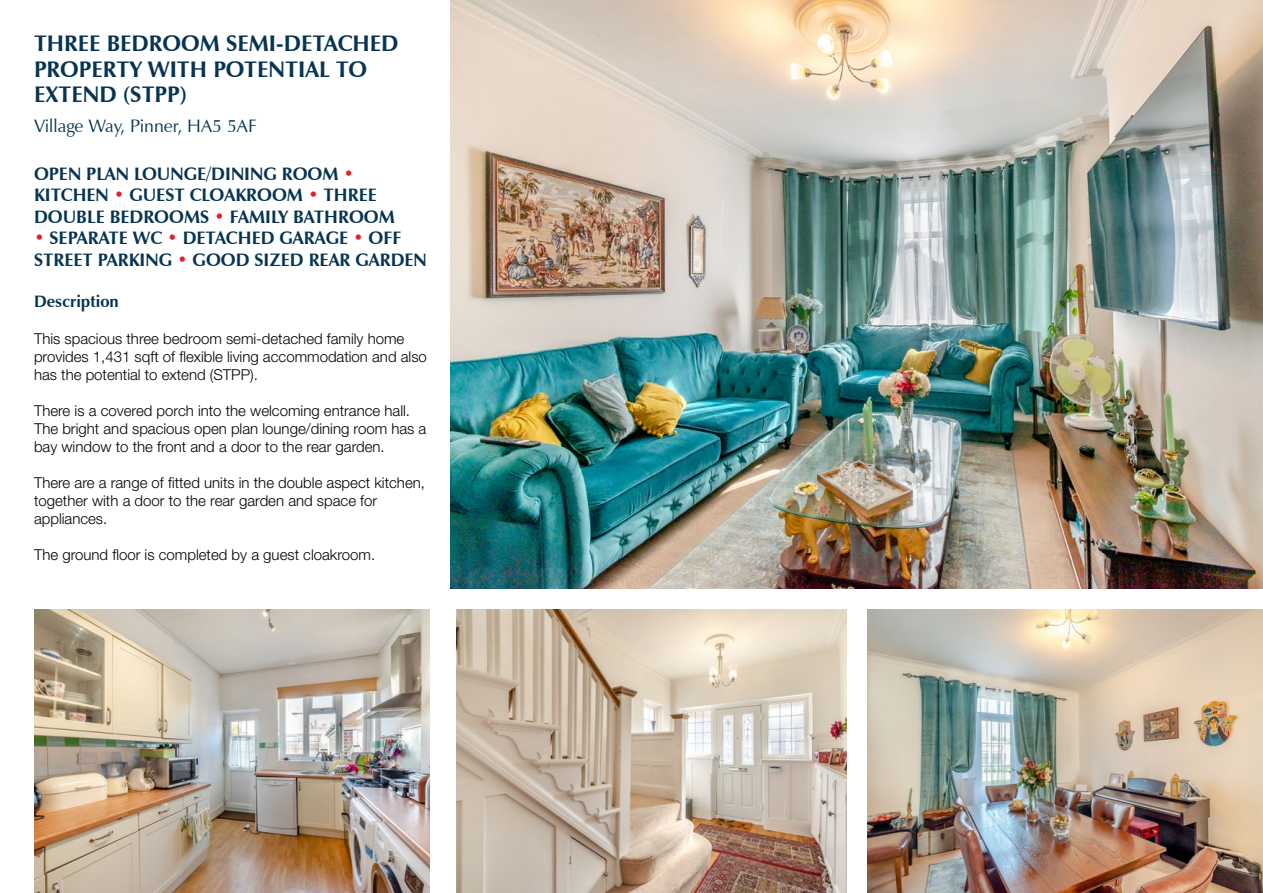
<style>
.page{position:relative;width:1263px;height:893px;background:#fff}
.page>*{position:absolute;margin:0;border:0;box-sizing:border-box;transform-origin:0 0}
.t1{font:700 22.5px/25.5px "Zapf Humanist 601 BT";color:#063451}
.t2{font:700 18px/21.6px "Zapf Humanist 601 BT";color:#063451}
.t3{font:18px "Zapf Humanist 601 BT";color:#063451}
.t4{font:700 16.5px "Zapf Humanist 601 BT";color:#063451}
.t5{font:300 15px/18px "Helvetica Neue LT Std";color:#000}
.s1{color:#e22126}
</style>
<div class="page">
<img style="left:867px;top:609px;width:396px;height:284px">
<img style="left:456px;top:609px;width:390px;height:284px">
<img style="left:34px;top:609px;width:395px;height:284px">
<img style="left:451px;top:0;width:812px;height:588px">
<h1 class="t1" style="left:34px;top:31px;width:366px">THREE BEDROOM SEMI-DETACHED<br>PROPERTY WITH POTENTIAL TO<br>EXTEND (STPP)</h1>
<p class="t3" style="left:34px;top:115px;width:224px">Village Way, Pinner, HA5 5AF</p>
<p class="t2" style="left:34px;top:163px;width:362px">OPEN PLAN LOUNGE/DINING ROOM <span class="s1">•<br></span>KITCHEN <span class="s1">•</span> GUEST CLOAKROOM <span class="s1">•</span> THREE<br>DOUBLE BEDROOMS <span class="s1">•</span> FAMILY BATHROOM</p>
<p class="t2" style="left:34px;top:227px;width:394px"><span class="s1">•</span> SEPARATE WC <span class="s1">•</span> DETACHED GARAGE <span class="s1">•</span> OFF<br>STREET PARKING <span class="s1">•</span> GOOD SIZED REAR GARDEN</p>
<p class="t4" style="left:34px;top:292px;width:86px">Description</p>
<p class="t5" style="left:34px;top:329px;width:394px">This spacious three bedroom semi-detached family home provides 1,431 sqft of flexible living accommodation and also has the potential to extend (STPP).</p>
<p class="t5" style="left:34px;top:401px;width:394px">There is a covered porch into the welcoming entrance hall.<br>The bright and spacious open plan lounge/dining room has a bay window to the front and a door to the rear garden.</p>
<p class="t5" style="left:34px;top:473px;width:392px">There are a range of fitted units in the double aspect kitchen, together with a door to the rear garden and space for appliances.</p>
<p class="t5" style="left:34px;top:545px;width:343px">The ground floor is completed by a guest cloakroom.</p>
</div>
